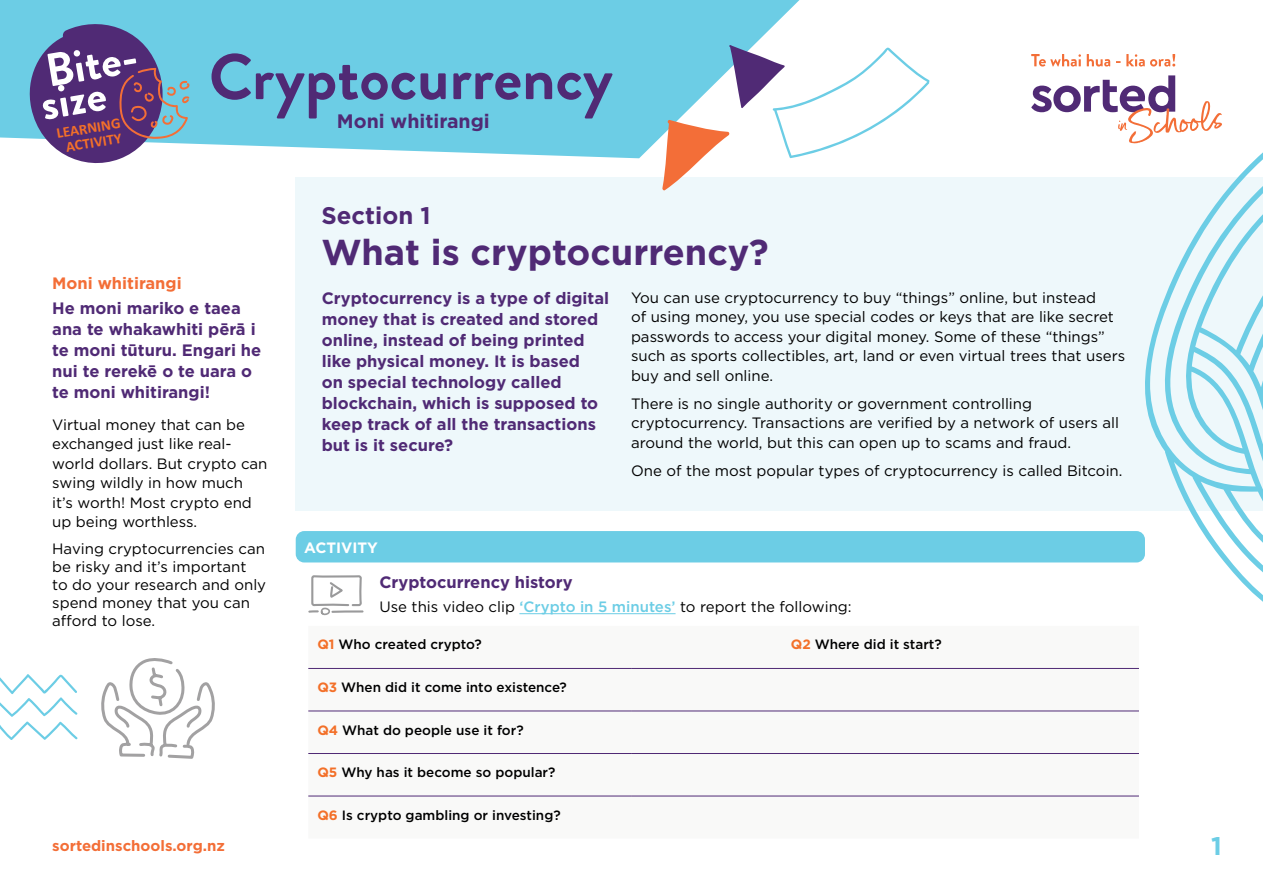
<style>
.page{position:relative;width:1263px;height:893px;background:#fff}
.page>*{position:absolute;margin:0;border:0;box-sizing:border-box;transform-origin:0 0}
.t1{font:700 64.5px "Brandon Grotesque";color:#502a75}
.t2{font:700 46.5px "Brandon Grotesque";color:#fff}
.t3{font:700 36px "Gotham";color:#502a75}
.t4{font:700 25.5px "Gotham";color:#6ccde5}
.t5{font:700 24px "Gotham";color:#502a75}
.t6{font:700 19.5px "Gotham";color:#502a75}
.t7{font:700 16.5px/21px "Gotham";color:#502a75}
.t8{font:700 16.5px "Gotham";color:#f36e37}
.t9{font:15px/19.5px "Gotham";color:#000}
.t10{font:700 15px "Gotham";color:#f36e37}
.t11{font:700 15px/14.7px "Calibri";color:#f37029;text-align:center}
.t12{font:700 15px "Gotham";color:#fff}
.t13{font:500 13.5px "Gotham";color:#000}
.s1{font-weight:500;color:#6ccde5}
.s2{font-weight:700;color:#f37029}
</style>
<div class="page">
<svg style="left:1031px;top:75px;width:191px;height:56px"></svg>
<svg style="left:1031px;top:54px;width:50px;height:13px"></svg>
<svg style="left:1087px;top:54px;width:23px;height:13px"></svg>
<svg style="left:1126px;top:54px;width:49px;height:13px"></svg>
<div style="left:296px;top:177px;width:967px;height:333px;background:#eef8fb"></div>
<svg style="left:1128px;top:119px;width:135px;height:483px"></svg>
<hr style="left:519px;top:613px;width:156px;height:1px;background:#6ccde5">
<div style="left:296px;top:531px;width:849px;height:31px;background:#6ccde5;border-radius:9px"></div>
<svg style="left:101px;top:658px;width:114px;height:101px"></svg>
<svg style="left:308px;top:667px;width:831px;height:129px"></svg>
<hr style="left:308px;top:668px;width:324px;height:1px;background:#502a75">
<hr style="left:632px;top:668px;width:507px;height:1px;background:#502a75">
<hr style="left:308px;top:711px;width:324px;height:1px;background:#502a75">
<hr style="left:632px;top:711px;width:507px;height:1px;background:#502a75">
<hr style="left:308px;top:753px;width:324px;height:1px;background:#502a75">
<hr style="left:632px;top:753px;width:507px;height:1px;background:#502a75">
<hr style="left:308px;top:796px;width:324px;height:1px;background:#502a75">
<hr style="left:632px;top:796px;width:507px;height:1px;background:#502a75">
<svg style="left:0;top:674px;width:77px;height:66px"></svg>
<svg style="left:308px;top:575px;width:56px;height:40px"></svg>
<div style="left:0;top:0;width:799px;height:158px;background:#6ccde5"></div>
<svg style="left:662px;top:45px;width:268px;height:146px"></svg>
<svg style="left:25px;top:15px;width:165px;height:149px;background:#6d71a2"></svg>
<h2 class="t2" style="left:40px;top:39px;width:101px;rotate:-10deg">Bite-</h2>
<h2 class="t2" style="left:35px;top:72px;width:67px;rotate:-10deg">size</h2>
<p class="t11" style="left:55px;top:126px;width:66px;rotate:-10deg">LEARNING<br>ACTIVITY</p>
<h1 class="t1" style="left:209px;top:32px;width:405px">Cryptocurrency</h1>
<h3 class="t6" style="left:337px;top:108px;width:154px">Moni whitirangi</h3>
<h3 class="t5" style="left:321px;top:199px;width:111px">Section 1</h3>
<h3 class="t3" style="left:321px;top:229px;width:449px">What is cryptocurrency?</h3>
<p class="t8" style="left:52px;top:272px;width:131px">Moni whitirangi</p>
<p class="t7" style="left:52px;top:298px;width:211px">He moni mariko e taea ana te whakawhiti pērā i te moni tūturu. Engari he nui te rerekē o te uara o te moni whitirangi!</p>
<p class="t9" style="left:52px;top:414px;width:217px">Virtual money that can be exchanged just like real&shy;world dollars. But crypto can swing wildly in how much it’s worth! Most crypto end up being worthless.</p>
<p class="t9" style="left:52px;top:539px;width:215px;line-height:18px">Having cryptocurrencies can be risky and it’s important<br>to do your research and only spend money that you can afford to lose.</p>
<p class="t7" style="left:322px;top:287px;width:289px">Cryptocurrency is a type of digital money that is created and stored online, instead of being printed like physical money. It is based<br>on special technology called blockchain, which is supposed to keep track of all the transactions but is it secure?</p>
<p class="t9" style="left:631px;top:287px;width:496px">You can use cryptocurrency to buy “things” online, but instead<br>of using money, you use special codes or keys that are like secret passwords to access your digital money. Some of these “things” such as sports collectibles, art, land or even virtual trees that users buy and sell online.</p>
<p class="t9" style="left:631px;top:393px;width:489px">There is no single authority or government controlling cryptocurrency. Transactions are verified by a network of users all around the world, but this can open up to scams and fraud.</p>
<p class="t9" style="left:631px;top:460px;width:493px">One of the most popular types of cryptocurrency is called Bitcoin.</p>
<p class="t12" style="left:304px;top:537px;width:75px">ACTIVITY</p>
<p class="t7" style="left:379px;top:572px;width:195px">Cryptocurrency history</p>
<p class="t9" style="left:379px;top:597px;width:474px">Use this video clip <span class="s1">‘Crypto in 5 minutes’</span> to report the following:</p>
<p class="t13" style="left:317px;top:636px;width:166px"><span class="s2">Q1</span> Who created crypto?</p>
<p class="t13" style="left:791px;top:636px;width:152px"><span class="s2">Q2</span> Where did it start?</p>
<p class="t13" style="left:317px;top:678px;width:251px"><span class="s2">Q3</span> When did it come into existence?</p>
<p class="t13" style="left:317px;top:721px;width:208px"><span class="s2">Q4</span> What do people use it for?</p>
<p class="t13" style="left:317px;top:763px;width:240px"><span class="s2">Q5</span> Why has it become so popular?</p>
<p class="t13" style="left:317px;top:806px;width:245px"><span class="s2">Q6</span> Is crypto gambling or investing?</p>
<p class="t10" style="left:52px;top:835px;width:174px">sortedinschools.org.nz</p>
<h3 class="t4" style="left:1211px;top:829px;width:12px">1</h3>
</div>
